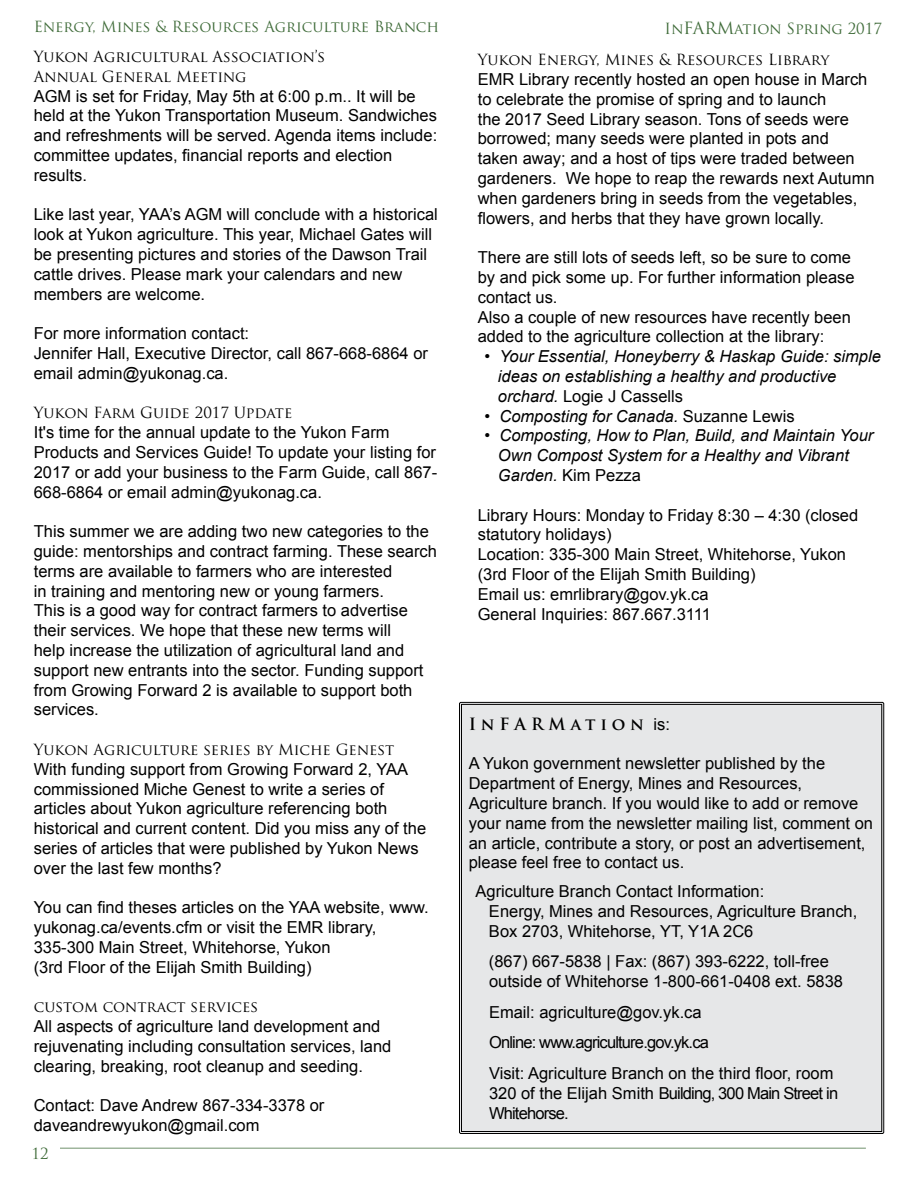
<style>
.page{position:relative;width:918px;height:1188px;background:#fff}
.page>*{position:absolute;margin:0;border:0;box-sizing:border-box;transform-origin:0 0}
.t1{font:16.5px/19.8px "Arial";color:#000}
.t2{font:italic 16.5px/19.8px "Arial";color:#000}
.t3{font:16.5px/19.8px "Arial";letter-spacing:-.05em;color:#000}
.t4{font:700 16.5px "Trajan Pro";letter-spacing:.295em;color:#000}
.t5{font:15px/19.8px "Trajan Pro";color:#000}
.t6{font:15px "Trajan Pro";color:#406c3a}
.s1{font-size:16.5px}
.s2{font-style:normal}
.s3{font-family:"Arial";font-weight:400}
</style>
<div class="page">
<hr style="left:60px;top:1148px;width:806px;height:1px;background:#406c3a">
<div style="left:459px;top:701px;width:426px;height:433px;background:#e6e7e8"></div>
<p class="t6" style="left:34px;top:17px;width:407px">Energy, Mines &amp; Resources Agriculture Branch</p>
<p class="t6" style="left:664px;top:19px;width:219px">In<span class="s1">FARM</span>ation Spring 2017</p>
<p class="t5" style="left:34px;top:47px;width:293px">Yukon Agricultural Association’s<br>Annual General Meeting</p>
<p class="t1" style="left:34px;top:86px;width:405px">AGM is set for Friday, May 5th at 6:00 p.m.. It will be held at the Yukon Transportation Museum. Sandwiches and refreshments will be served. Agenda items include: committee updates, financial reports and election results.</p>
<p class="t1" style="left:34px;top:205px;width:406px">Like last year, YAA’s AGM will conclude with a historical look at Yukon agriculture. This year, Michael Gates will be presenting pictures and stories of the Dawson Trail cattle drives. Please mark your calendars and new members are welcome.</p>
<p class="t1" style="left:34px;top:324px;width:396px">For more information contact:<br>Jennifer Hall, Executive Director, call 867-668-6864 or email admin@yukonag.ca.</p>
<p class="t5" style="left:34px;top:403px;width:260px">Yukon Farm Guide 2017 Update</p>
<p class="t1" style="left:34px;top:423px;width:405px">It's time for the annual update to the Yukon Farm Products and Services Guide! To update your listing for 2017 or add your business to the Farm Guide, call 867- 668-6864 or email admin@yukonag.ca.</p>
<p class="t1" style="left:34px;top:522px;width:405px">This summer we are adding two new categories to the guide: mentorships and contract farming. These search terms are available to farmers who are interested<br>in training and mentoring new or young farmers.<br>This is a good way for contract farmers to advertise their services. We hope that these new terms will<br>help increase the utilization of agricultural land and support new entrants into the sector. Funding support from Growing Forward 2 is available to support both services.</p>
<p class="t5" style="left:34px;top:740px;width:362px">Yukon Agriculture series by Miche Genest</p>
<p class="t1" style="left:34px;top:759px;width:394px">With funding support from Growing Forward 2, YAA commissioned Miche Genest to write a series of articles about Yukon agriculture referencing both historical and current content. Did you miss any of the series of articles that were published by Yukon News over the last few months?</p>
<p class="t1" style="left:34px;top:898px;width:397px">You can find theses articles on the YAA website, www. yukonag.ca/events.cfm or visit the EMR library, 335-300 Main Street, Whitehorse, Yukon<br>(3rd Floor of the Elijah Smith Building)</p>
<p class="t5" style="left:34px;top:997px;width:226px">custom contract services</p>
<p class="t1" style="left:34px;top:1017px;width:359px">All aspects of agriculture land development and rejuvenating including consultation services, land clearing, breaking, root cleanup and seeding.</p>
<p class="t1" style="left:34px;top:1096px;width:292px">Contact: Dave Andrew 867-334-3378 or daveandrewyukon@gmail.com</p>
<p class="t6" style="left:32px;top:1144px;width:19px">12</p>
<p class="t5" style="left:478px;top:50px;width:353px">Yukon Energy, Mines &amp; Resources Library</p>
<p class="t1" style="left:478px;top:70px;width:398px">EMR Library recently hosted an open house in March to celebrate the promise of spring and to launch<br>the 2017 Seed Library season. Tons of seeds were borrowed; many seeds were planted in pots and<br>taken away; and a host of tips were traded between gardeners. We hope to reap the rewards next Autumn when gardeners bring in seeds from the vegetables, flowers, and herbs that they have grown locally.</p>
<p class="t1" style="left:478px;top:248px;width:378px">There are still lots of seeds left, so be sure to come by and pick some up. For further information please contact us.<br>Also a couple of new resources have recently been added to the agriculture collection at the library:</p>
<p class="t2" style="left:498px;top:347px;width:384px;text-indent:-13px"><span class="s2">•</span> Your Essential, Honeyberry &amp; Haskap Guide: simple ideas on establishing a healthy and productive orchard. <span class="s2">Logie J Cassells</span></p>
<p class="t2" style="left:484px;top:406px;width:312px"><span class="s2">•</span> Composting for Canada. <span class="s2">Suzanne Lewis</span></p>
<p class="t2" style="left:498px;top:426px;width:377px;text-indent:-13px"><span class="s2">•</span> Composting, How to Plan, Build, and Maintain Your<br>Own Compost System for a Healthy and Vibrant<br>Garden. <span class="s2">Kim Pezza</span></p>
<p class="t1" style="left:478px;top:505px;width:382px">Library Hours: Monday to Friday 8:30 – 4:30 (closed statutory holidays)<br>Location: 335-300 Main Street, Whitehorse, Yukon (3rd Floor of the Elijah Smith Building)<br>Email us: emrlibrary@gov.yk.ca<br>General Inquiries: 867.667.3111</p>
<p class="t4" style="left:469px;top:713px;width:203px">InFARMation <span class="s3">is:</span></p>
<p class="t1" style="left:469px;top:754px;width:406px">A Yukon government newsletter published by the Department of Energy, Mines and Resources, Agriculture branch. If you would like to add or remove your name from the newsletter mailing list, comment on an article, contribute a story, or post an advertisement, please feel free to contact us.</p>
<p class="t1" style="left:489px;top:882px;width:370px;text-indent:-13px">Agriculture Branch Contact Information:<br>Energy, Mines and Resources, Agriculture Branch,<br>Box 2703, Whitehorse, YT, Y1A 2C6</p>
<p class="t1" style="left:489px;top:952px;width:356px">(867) 667-5838 | Fax: (867) 393-6222, toll-free outside of Whitehorse 1-800-661-0408 ext. 5838</p>
<p class="t1" style="left:489px;top:997px;width:346px;line-height:30.6px">Email: agriculture@gov.yk.ca<br>Online: www.agriculture.gov.yk.ca<br>Visit: Agriculture Branch on the third floor, room</p>
<p class="t3" style="left:489px;top:1083px;width:351px">320 of the Elijah Smith Building, 300 Main Street in<br>Whitehorse.</p>
</div>
